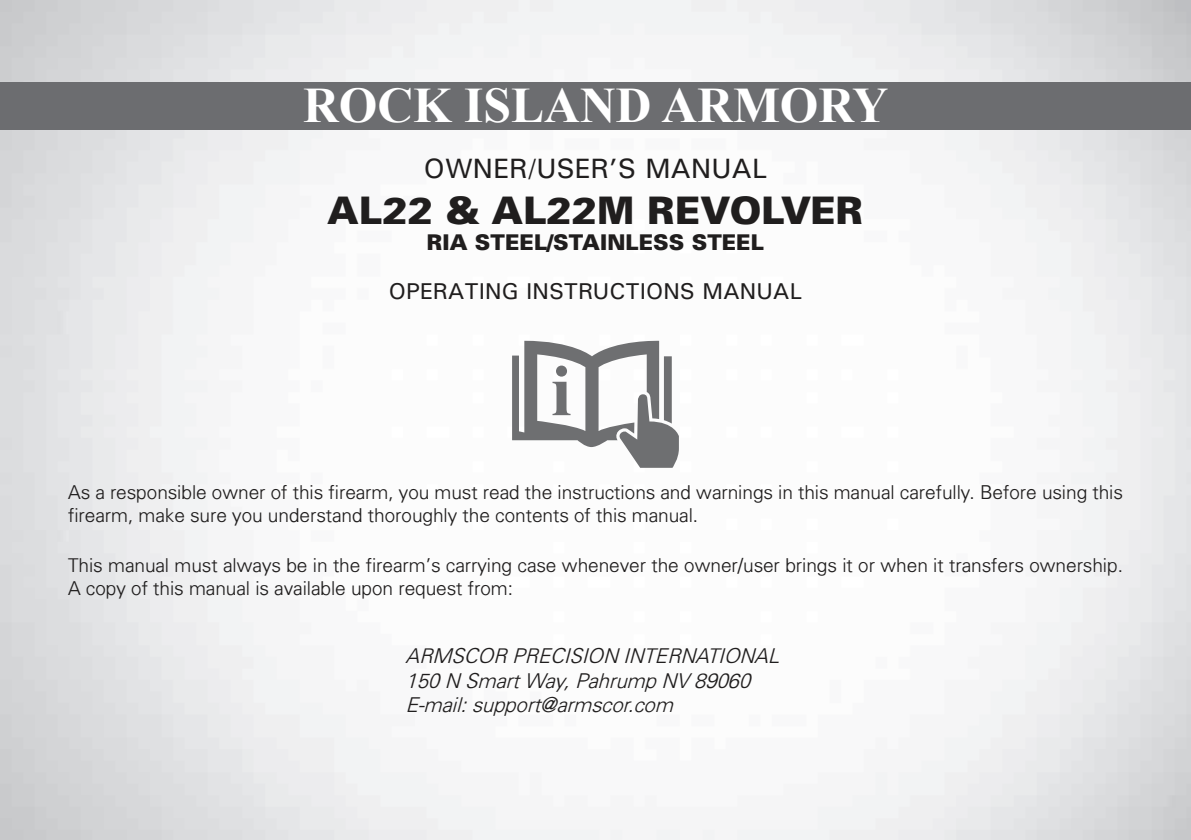
<style>
.page{position:relative;width:1191px;height:840px;background:#fff}
.page>*{position:absolute;margin:0;border:0;box-sizing:border-box;transform-origin:0 0}
.t1{font:700 49.6px "Times New Roman";color:#fff}
.t2{font:900 37.8px "Univers";color:#201e1e}
.t3{font:500 28px "Univers";color:#201e1e}
.t4{font:500 22.8px "Univers";color:#201e1e}
.t5{font:900 21.6px "Univers";color:#201e1e}
.t6{font:italic 300 20.4px/24.4px "Univers";color:#201e1e}
.t7{font:300 19px/22.8px "Univers";color:#201e1e}
</style>
<div class="page">
<div style="left:0;top:82px;width:1191px;height:47px;background:#6c6d70"></div>
<svg style="left:512px;top:340px;width:167px;height:127px"></svg>
<h1 class="t1" style="left:303px;top:69px;width:587px">ROCK ISLAND ARMORY</h1>
<h3 class="t3" style="left:424px;top:151px;width:345px">OWNER/USER’S MANUAL</h3>
<h2 class="t2" style="left:328px;top:185px;width:537px">AL22 &amp; AL22M REVOLVER</h2>
<p class="t5" style="left:427px;top:228px;width:338px">RIA STEEL/STAINLESS STEEL</p>
<p class="t4" style="left:389px;top:276px;width:414px">OPERATING INSTRUCTIONS MANUAL</p>
<p class="t7" style="left:68px;top:480px;width:1056px">As a responsible owner of this firearm, you must read the instructions and warnings in this manual carefully. Before using this firearm, make sure you understand thoroughly the contents of this manual.</p>
<p class="t7" style="left:68px;top:553px;width:1056px">This manual must always be in the firearm’s carrying case whenever the owner/user brings it or when it transfers ownership.<br>A copy of this manual is available upon request from:</p>
<p class="t6" style="left:405px;top:643px;width:375px">ARMSCOR PRECISION INTERNATIONAL<br>150 N Smart Way, Pahrump NV 89060<br>E-mail: support@armscor.com</p>
</div>
